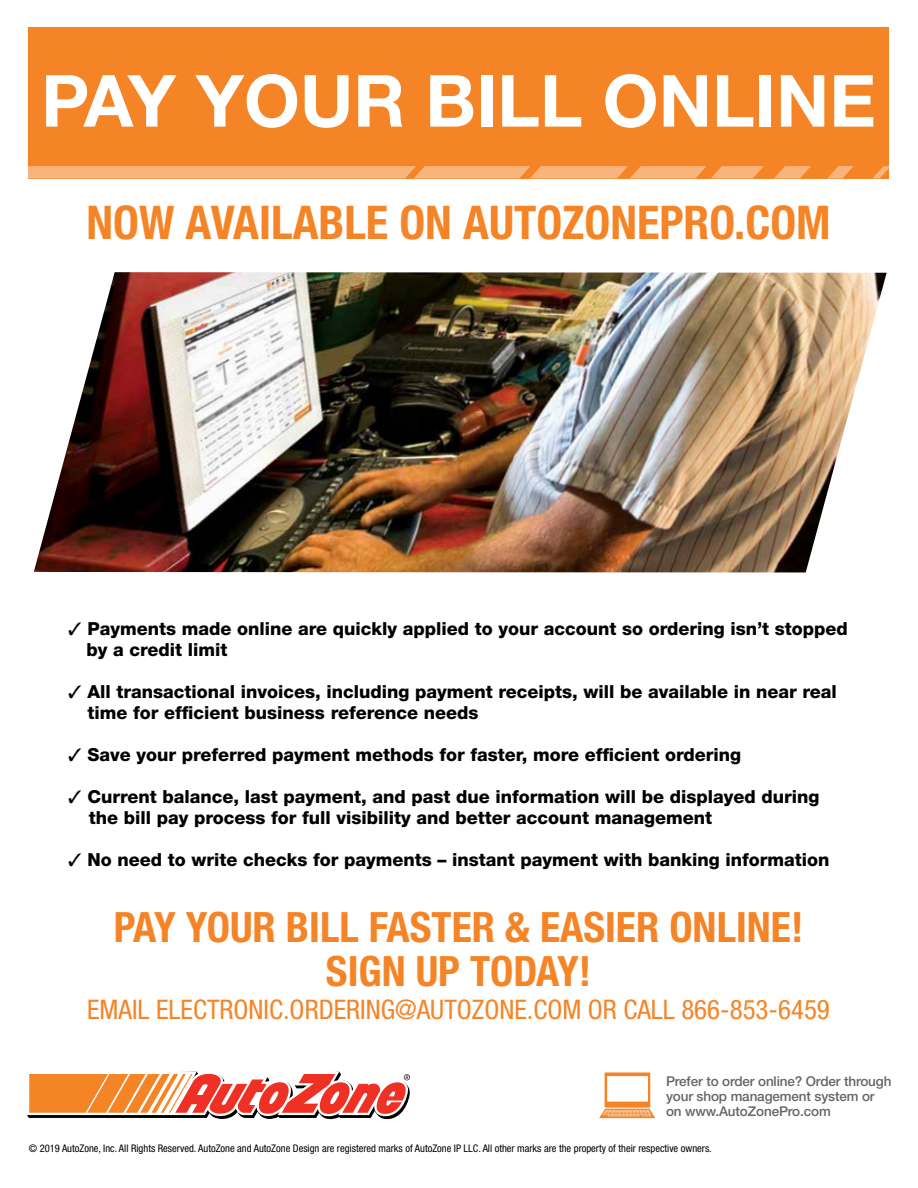
<style>
.page{position:relative;width:918px;height:1188px;background:#fff}
.page>*{position:absolute;margin:0;border:0;box-sizing:border-box;transform-origin:0 0}
.t1{font:700 72px "Helvetica Neue LT Std";color:#fff}
.t2{font:700 condensed 46.5px "Helvetica Neue";color:#f58426}
.t3{font:700 condensed 41.85px/44.5px "Helvetica Neue";color:#f58426;text-align:center}
.t4{font:condensed 27px "Helvetica Neue";color:#f58426}
.t5{font:800 18px/21px "Helvetica Neue";color:#000}
.t6{font:500 13.5px/15px "Helvetica Neue LT Std";letter-spacing:-.01em;color:#636569}
.t7{font:condensed 10.5px "Helvetica Neue";color:#000}
</style>
<div class="page">
<div style="left:27px;top:27px;width:864px;height:151px;background:#f58426"></div>
<svg style="left:27px;top:166px;width:863px;height:12px;background:#f7ac6d"></svg>
<div style="left:890px;top:0;width:28px;height:1188px;background:#fff"></div>
<svg style="left:599px;top:1072px;width:56px;height:46px"></svg>
<svg style="left:27px;top:1072px;width:383px;height:47px"></svg>
<img style="left:34px;top:272px;width:853px;height:300px">
<h1 class="t1" style="left:41px;top:56px;width:836px">PAY YOUR BILL ONLINE</h1>
<h2 class="t2" style="left:86px;top:194px;width:746px">NOW AVAILABLE ON AUTOZONEPRO.COM</h2>
<p class="t5" style="left:86px;top:618px;width:763px;text-indent:-18px">✓ Payments made online are quickly applied to your account so ordering isn’t stopped by a credit limit</p>
<p class="t5" style="left:88px;top:681px;width:751px;text-indent:-19px">✓ All transactional invoices, including payment receipts, will be available in near real time for efficient business reference needs</p>
<p class="t5" style="left:68px;top:744px;width:675px">✓ Save your preferred payment methods for faster, more efficient ordering</p>
<p class="t5" style="left:89px;top:786px;width:732px;text-indent:-21px">✓ Current balance, last payment, and past due information will be displayed during the bill pay process for full visibility and better account management</p>
<p class="t5" style="left:68px;top:849px;width:763px">✓ No need to write checks for payments – instant payment with banking information</p>
<h3 class="t3" style="left:114px;top:904px;width:691px">PAY YOUR BILL FASTER &amp; EASIER ONLINE!<br>SIGN UP TODAY!</h3>
<h3 class="t4" style="left:87px;top:993px;width:744px">EMAIL ELECTRONIC.ORDERING@AUTOZONE.COM OR CALL 866-853-6459</h3>
<p class="t6" style="left:666px;top:1074px;width:227px">Prefer to order online? Order through your shop management system or on www.AutoZonePro.com</p>
<p class="t7" style="left:29px;top:1143px;width:685px">© 2019 AutoZone, Inc. All Rights Reserved. AutoZone and AutoZone Design are registered marks of AutoZone IP LLC. All other marks are the property of their respective owners.</p>
</div>
